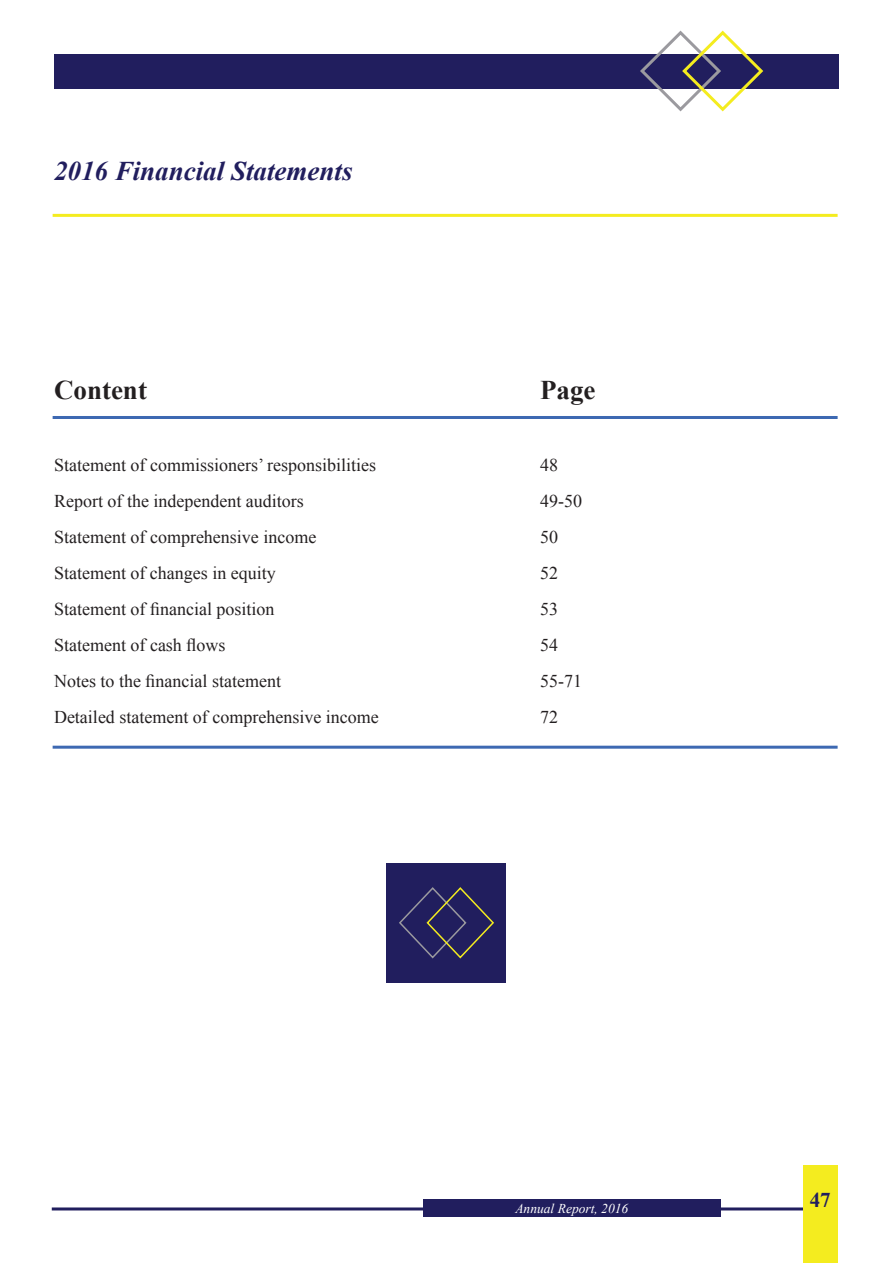
<style>
.page{position:relative;width:893px;height:1263px;background:#fff}
.page>*{position:absolute;margin:0;border:0;box-sizing:border-box;transform-origin:0 0}
.t1{font:italic 700 27px "Times New Roman";color:#211e5e}
.t2{font:700 27px "Times New Roman";color:#231f20}
.t3{font:700 21px "Times New Roman";color:#211e5e}
.t4{font:18px "Times New Roman";color:#231f20}
.t5{font:italic 13.5px "Times New Roman";color:#fff}
</style>
<div class="page">
<hr style="left:53px;top:214px;width:785px;height:3px;background:#f4ec1f">
<hr style="left:53px;top:416px;width:785px;height:3px;background:#3d69b2">
<hr style="left:53px;top:746px;width:785px;height:3px;background:#3d69b2">
<div style="left:387px;top:863px;width:119px;height:119px;background:#211e5e"></div>
<svg style="left:399px;top:887px;width:95px;height:72px"></svg>
<hr style="left:52px;top:1207px;width:785px;height:3px;background:#211e5e">
<div style="left:423px;top:1200px;width:298px;height:17px;background:#211e5e"></div>
<div style="left:804px;top:1165px;width:34px;height:98px;background:#f4ec1f"></div>
<div style="left:54px;top:54px;width:785px;height:34px;background:#211e5e"></div>
<svg style="left:638px;top:30px;width:127px;height:82px"></svg>
<p class="t1" style="left:54px;top:152px;width:300px">2016 Financial Statements</p>
<p class="t2" style="left:54px;top:370px;width:94px">Content</p>
<p class="t2" style="left:540px;top:370px;width:57px">Page</p>
<p class="t4" style="left:54px;top:452px;width:324px">Statement of commissioners’ responsibilities</p>
<p class="t4" style="left:540px;top:452px;width:19px">48</p>
<p class="t4" style="left:54px;top:488px;width:251px">Report of the independent auditors</p>
<p class="t4" style="left:540px;top:488px;width:43px">49-50</p>
<p class="t4" style="left:54px;top:524px;width:264px">Statement of comprehensive income</p>
<p class="t4" style="left:540px;top:524px;width:19px">50</p>
<p class="t4" style="left:54px;top:560px;width:223px">Statement of changes in equity</p>
<p class="t4" style="left:540px;top:560px;width:19px">52</p>
<p class="t4" style="left:54px;top:596px;width:222px">Statement of financial position</p>
<p class="t4" style="left:540px;top:596px;width:19px">53</p>
<p class="t4" style="left:54px;top:632px;width:173px">Statement of cash flows</p>
<p class="t4" style="left:540px;top:632px;width:19px">54</p>
<p class="t4" style="left:54px;top:668px;width:228px">Notes to the financial statement</p>
<p class="t4" style="left:540px;top:668px;width:43px">55-71</p>
<p class="t4" style="left:54px;top:704px;width:326px">Detailed statement of comprehensive income</p>
<p class="t4" style="left:540px;top:704px;width:19px">72</p>
<p class="t5" style="left:515px;top:1199px;width:114px">Annual Report, 2016</p>
<p class="t3" style="left:810px;top:1185px;width:22px">47</p>
</div>
